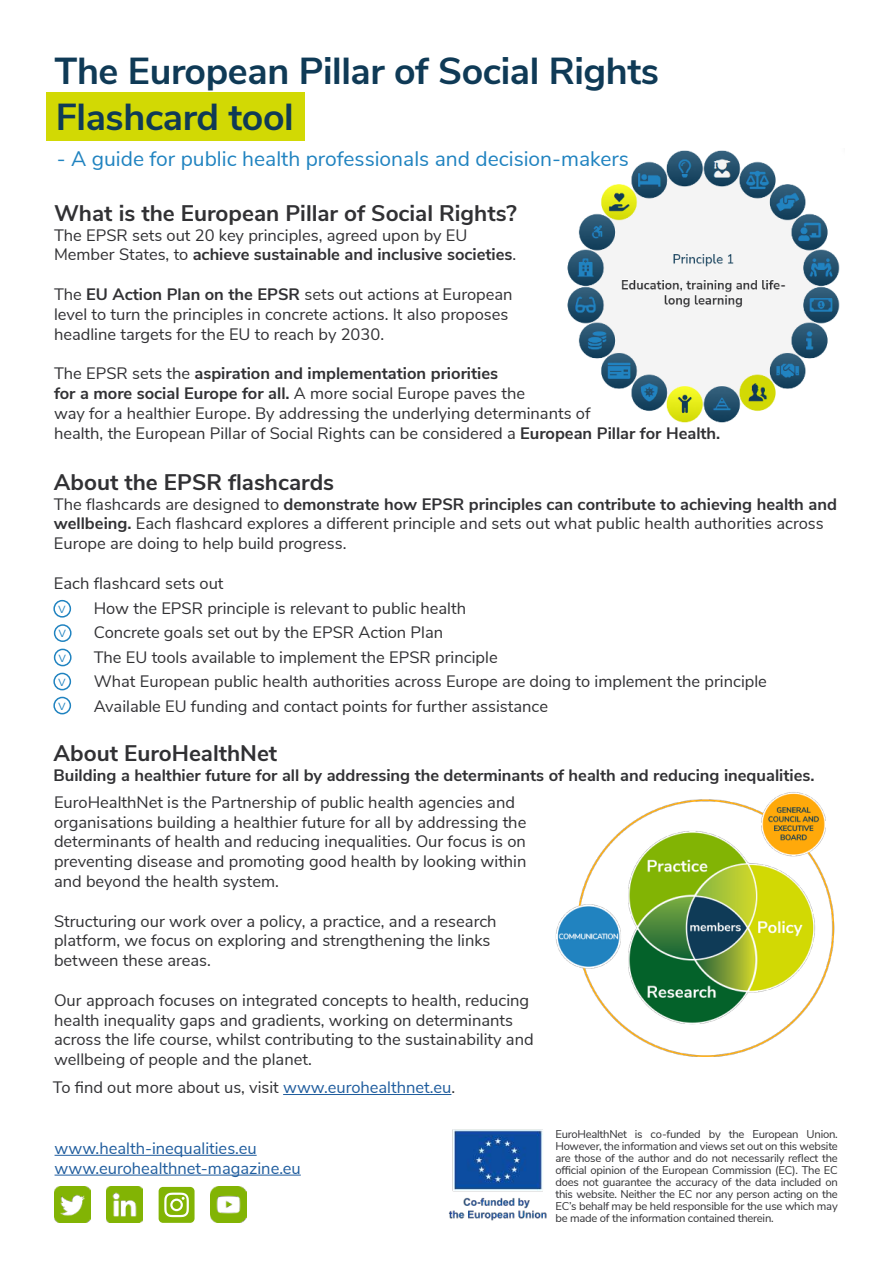
<style>
.page{position:relative;width:893px;height:1263px;background:#fff}
.page>*{position:absolute;margin:0;border:0;box-sizing:border-box;transform-origin:0 0}
.t1{font:700 37.5px/46.5px "Nunito Sans";letter-spacing:-.01em;color:#0f3a56}
.t2{font:700 22.5px "Nunito Sans";color:#313134}
.t3{font:21px "Nunito Sans";color:#2083c0}
.t4{font:16.5px/19.8px "Nunito Sans";color:#313134}
.t5{font:700 16.5px "Nunito Sans";color:#313134}
.t6{font:16.5px/19.8px "Nunito Sans";color:#205d9e}
.t7{font:300 15px "Nunito Sans";color:#2083c0}
.t8{font:11.25px/12px "Nunito Sans";letter-spacing:-.02em;color:#313134;text-align:justify}
.s1{font-weight:700}
.s2{color:#205d9e}
</style>
<div class="page">
<div style="left:46px;top:92px;width:259px;height:49px;background:#d2d904"></div>
<img style="left:567px;top:150px;width:273px;height:273px">
<div style="left:644px;top:308px;width:125px;height:12px;background:#f4f4f4"></div>
<div style="left:53px;top:600px;width:18px;height:18px;border:2px solid #2083c0;border-radius:50%"></div>
<div style="left:54px;top:624px;width:18px;height:18px;border:2px solid #2083c0;border-radius:50%"></div>
<div style="left:54px;top:649px;width:18px;height:17px;border:2px solid #2083c0;border-radius:50%"></div>
<div style="left:53px;top:673px;width:18px;height:17px;border:2px solid #2083c0;border-radius:50%"></div>
<div style="left:53px;top:697px;width:18px;height:17px;border:2px solid #2083c0;border-radius:50%"></div>
<img style="left:555px;top:792px;width:280px;height:264px">
<hr style="left:283px;top:1094px;width:168px;height:1px;background:#205d9e">
<img style="left:448px;top:1129px;width:99px;height:92px">
<hr style="left:55px;top:1155px;width:202px;height:1px;background:#205d9e">
<hr style="left:55px;top:1175px;width:246px;height:1px;background:#205d9e">
<img style="left:54px;top:1187px;width:36px;height:36px">
<img style="left:106px;top:1187px;width:36px;height:36px">
<svg style="left:159px;top:1187px;width:36px;height:36px"></svg>
<img style="left:211px;top:1187px;width:36px;height:36px">
<h1 class="t1" style="left:54px;top:51px;width:606px">The European Pillar of Social Rights<br>Flashcard tool</h1>
<p class="t3" style="left:57px;top:150px;width:574px">- A guide for public health professionals and decision-makers</p>
<h2 class="t2" style="left:54px;top:205px;width:464px">What is the European Pillar of Social Rights?</h2>
<p class="t4" style="left:54px;top:226px;width:464px">The EPSR sets out 20 key principles, agreed upon by EU<br>Member States, to <span class="s1">achieve sustainable and inclusive societies</span>.</p>
<p class="t4" style="left:54px;top:285px;width:460px">The <span class="s1">EU Action Plan on the EPSR</span> sets out actions at European level to turn the principles in concrete actions. It also proposes headline targets for the EU to reach by 2030.</p>
<p class="t4" style="left:54px;top:365px;width:668px">The EPSR sets the <span class="s1">aspiration and implementation priorities<br>for a more social Europe for all.</span> A more social Europe paves the<br>way for a healthier Europe. By addressing the underlying determinants of<br>health, the European Pillar of Social Rights can be considered a <span class="s1">European Pillar for Health.</span></p>
<h2 class="t2" style="left:54px;top:465px;width:282px">About the EPSR 昀氀ashcards</h2>
<p class="t4" style="left:54px;top:493px;width:785px">The 昀氀ashcards are designed to <span class="s1">demonstrate how EPSR principles can contribute to achieving health and wellbeing.</span> Each 昀氀ashcard explores a different principle and sets out what public health authorities across<br>Europe are doing to help build progress.</p>
<p class="t4" style="left:54px;top:572px;width:171px">Each 昀氀ashcard sets out</p>
<p class="t7" style="left:58px;top:599px;width:9px">v</p>
<p class="t4" style="left:94px;top:600px;width:374px">How the EPSR principle is relevant to public health</p>
<p class="t7" style="left:59px;top:623px;width:9px">v</p>
<p class="t4" style="left:94px;top:624px;width:351px">Concrete goals set out by the EPSR Action Plan</p>
<p class="t7" style="left:59px;top:648px;width:9px">v</p>
<p class="t4" style="left:94px;top:649px;width:405px">The EU tools available to implement the EPSR principle</p>
<p class="t7" style="left:58px;top:672px;width:9px">v</p>
<p class="t4" style="left:94px;top:673px;width:675px">What European public health authorities across Europe are doing to implement the principle</p>
<p class="t7" style="left:58px;top:696px;width:9px">v</p>
<p class="t4" style="left:94px;top:697px;width:456px">Available EU funding and contact points for further assistance</p>
<h2 class="t2" style="left:54px;top:745px;width:225px">About EuroHealthNet</h2>
<p class="t5" style="left:54px;top:769px;width:762px">Building a healthier future for all by addressing the determinants of health and reducing inequalities.</p>
<p class="t4" style="left:54px;top:793px;width:474px">EuroHealthNet is the Partnership of public health agencies and organisations building a healthier future for all by addressing the determinants of health and reducing inequalities. Our focus is on preventing disease and promoting good health by looking within and beyond the health system.</p>
<p class="t4" style="left:54px;top:912px;width:444px">Structuring our work over a policy, a practice, and a research platform, we focus on exploring and strengthening the links between these areas.</p>
<p class="t4" style="left:54px;top:991px;width:481px">Our approach focuses on integrated concepts to health, reducing health inequality gaps and gradients, working on determinants across the life course, whilst contributing to the sustainability and wellbeing of people and the planet.</p>
<p class="t4" style="left:53px;top:1076px;width:404px">To 昀椀nd out more about us, visit <span class="s2">www.eurohealthnet.eu</span>.</p>
<p class="t8" style="left:555px;top:1128px;width:284px">EuroHealthNet is co-funded by the European Union.<br>However, the information and views set out on this website are those of the author and do not necessarily re昀氀ect the of昀椀cial opinion of the European Commission (EC). The EC does not guarantee the accuracy of the data included on this website. Neither the EC nor any person acting on the EC’s behalf may be held responsible for the use which may be made of the information contained therein.</p>
<p class="t6" style="left:55px;top:1139px;width:248px">www.health-inequalities.eu www.eurohealthnet-magazine.eu</p>
</div>
